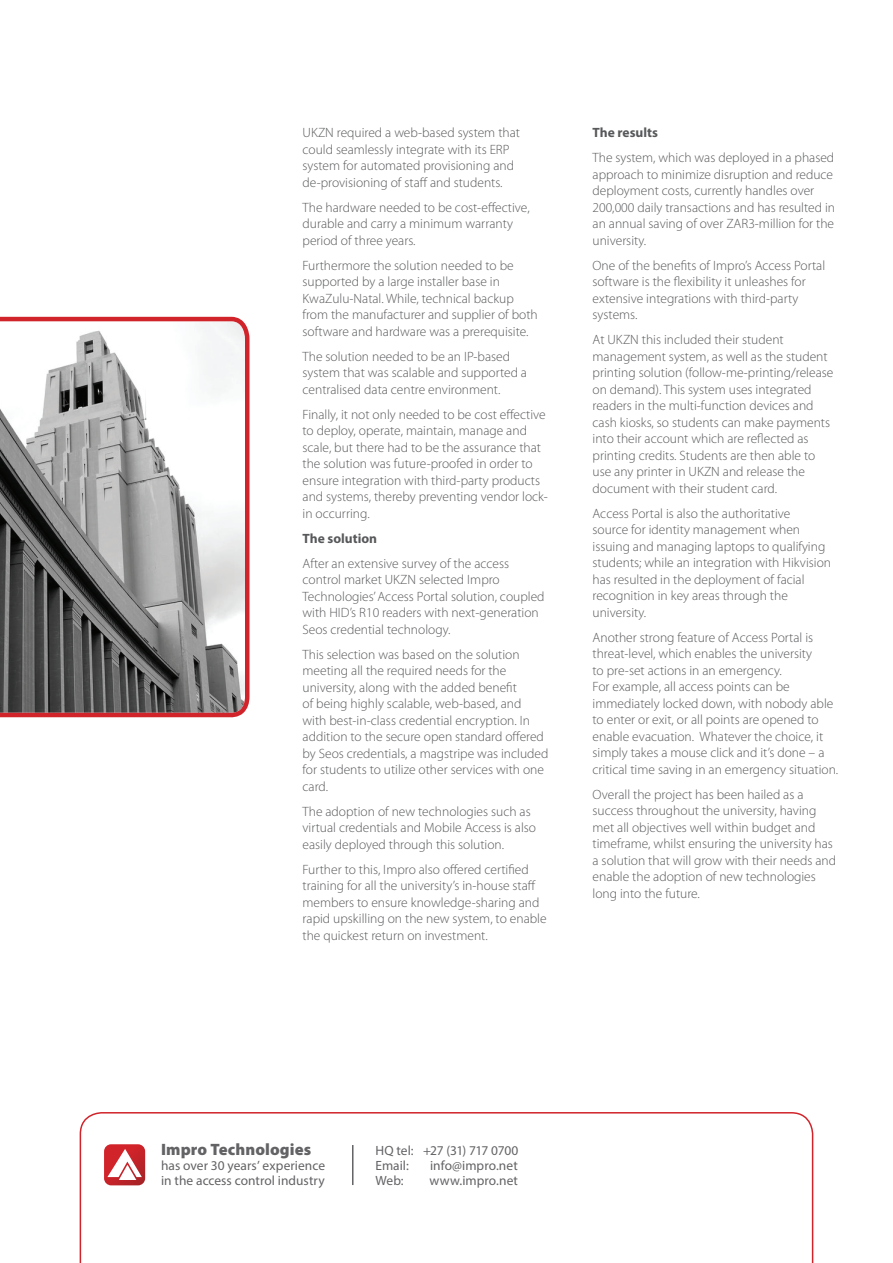
<style>
.page{position:relative;width:893px;height:1263px;background:#fff}
.page>*{position:absolute;margin:0;border:0;box-sizing:border-box;transform-origin:0 0}
.t1{font:900 16.5px "Myriad Pro";letter-spacing:.005em;color:#636366}
.t2{font:300 13.5px/16.5px "Myriad Pro";color:#57585a}
.t3{font:700 13.5px "Myriad Pro";color:#57585a}
.t4{font:13.35px/15px "Myriad Pro";color:#636366}
</style>
<div class="page">
<svg style="left:0;top:316px;width:250px;height:402px"></svg>
<svg style="left:80px;top:1112px;width:733px;height:151px"></svg>
<svg style="left:104px;top:1144px;width:41px;height:41px"></svg>
<hr style="left:352px;top:1145px;width:1px;height:40px;background:#636366">
<p class="t2" style="left:303px;top:124px;width:219px">UKZN required a web-based system that could seamlessly integrate with its ERP system for automated provisioning and de-provisioning of staff and students.</p>
<p class="t2" style="left:303px;top:199px;width:229px">The hardware needed to be cost-effective, durable and carry a minimum warranty period of three years.</p>
<p class="t2" style="left:303px;top:257px;width:237px">Furthermore the solution needed to be supported by a large installer base in KwaZulu-Natal. While, technical backup from the manufacturer and supplier of both software and hardware was a prerequisite.</p>
<p class="t2" style="left:303px;top:348px;width:226px">The solution needed to be an IP-based system that was scalable and supported a centralised data centre environment.</p>
<p class="t2" style="left:303px;top:406px;width:247px">Finally, it not only needed to be cost effective to deploy, operate, maintain, manage and scale, but there had to be the assurance that the solution was future-proofed in order to ensure integration with third-party products and systems, thereby preventing vendor lock&shy;in occurring.</p>
<p class="t3" style="left:303px;top:529px;width:76px">The solution</p>
<p class="t2" style="left:303px;top:555px;width:243px">After an extensive survey of the access control market UKZN selected Impro Technologies’ Access Portal solution, coupled with HID’s R10 readers with next-generation Seos credential technology.</p>
<p class="t2" style="left:303px;top:646px;width:247px">This selection was based on the solution meeting all the required needs for the university, along with the added benefit<br>of being highly scalable, web-based, and with best-in-class credential encryption. In addition to the secure open standard offered by Seos credentials, a magstripe was included for students to utilize other services with one card.</p>
<p class="t2" style="left:303px;top:803px;width:235px">The adoption of new technologies such as virtual credentials and Mobile Access is also easily deployed through this solution.</p>
<p class="t2" style="left:303px;top:861px;width:246px">Further to this, Impro also offered certified training for all the university’s in-house staff members to ensure knowledge-sharing and rapid upskilling on the new system, to enable the quickest return on investment.</p>
<p class="t3" style="left:593px;top:124px;width:67px">The results</p>
<p class="t2" style="left:593px;top:149px;width:244px">The system, which was deployed in a phased approach to minimize disruption and reduce deployment costs, currently handles over 200,000 daily transactions and has resulted in an annual saving of over ZAR3-million for the university.</p>
<p class="t2" style="left:593px;top:257px;width:234px">One of the benefits of Impro’s Access Portal software is the flexibility it unleashes for extensive integrations with third-party systems.</p>
<p class="t2" style="left:593px;top:331px;width:242px">At UKZN this included their student management system, as well as the student printing solution (follow-me-printing/release on demand). This system uses integrated readers in the multi-function devices and cash kiosks, so students can make payments into their account which are reflected as printing credits. Students are then able to use any printer in UKZN and release the document with their student card.</p>
<p class="t2" style="left:593px;top:505px;width:240px">Access Portal is also the authoritative<br>source for identity management when issuing and managing laptops to qualifying students; while an integration with Hikvision has resulted in the deployment of facial recognition in key areas through the university.</p>
<p class="t2" style="left:593px;top:629px;width:247px">Another strong feature of Access Portal is threat-level, which enables the university<br>to pre-set actions in an emergency.<br>For example, all access points can be immediately locked down, with nobody able to enter or exit, or all points are opened to enable evacuation. Whatever the choice, it simply takes a mouse click and it’s done – a critical time saving in an emergency situation.</p>
<p class="t2" style="left:593px;top:786px;width:245px">Overall the project has been hailed as a success throughout the university, having met all objectives well within budget and timeframe, whilst ensuring the university has a solution that will grow with their needs and enable the adoption of new technologies long into the future.</p>
<p class="t1" style="left:161px;top:1139px;width:152px">Impro Technologies</p>
<p class="t4" style="left:161px;top:1158px;width:166px">has over 30 years’ experience in the access control industry</p>
<p class="t4" style="left:375px;top:1143px;width:144px">HQ tel: +27 (31) 717 0700<br>Email:</p>
<p class="t4" style="left:430px;top:1158px;width:89px">info@impro.net</p>
<p class="t4" style="left:375px;top:1173px;width:30px">Web:</p>
<p class="t4" style="left:429px;top:1173px;width:90px">www.impro.net</p>
</div>
